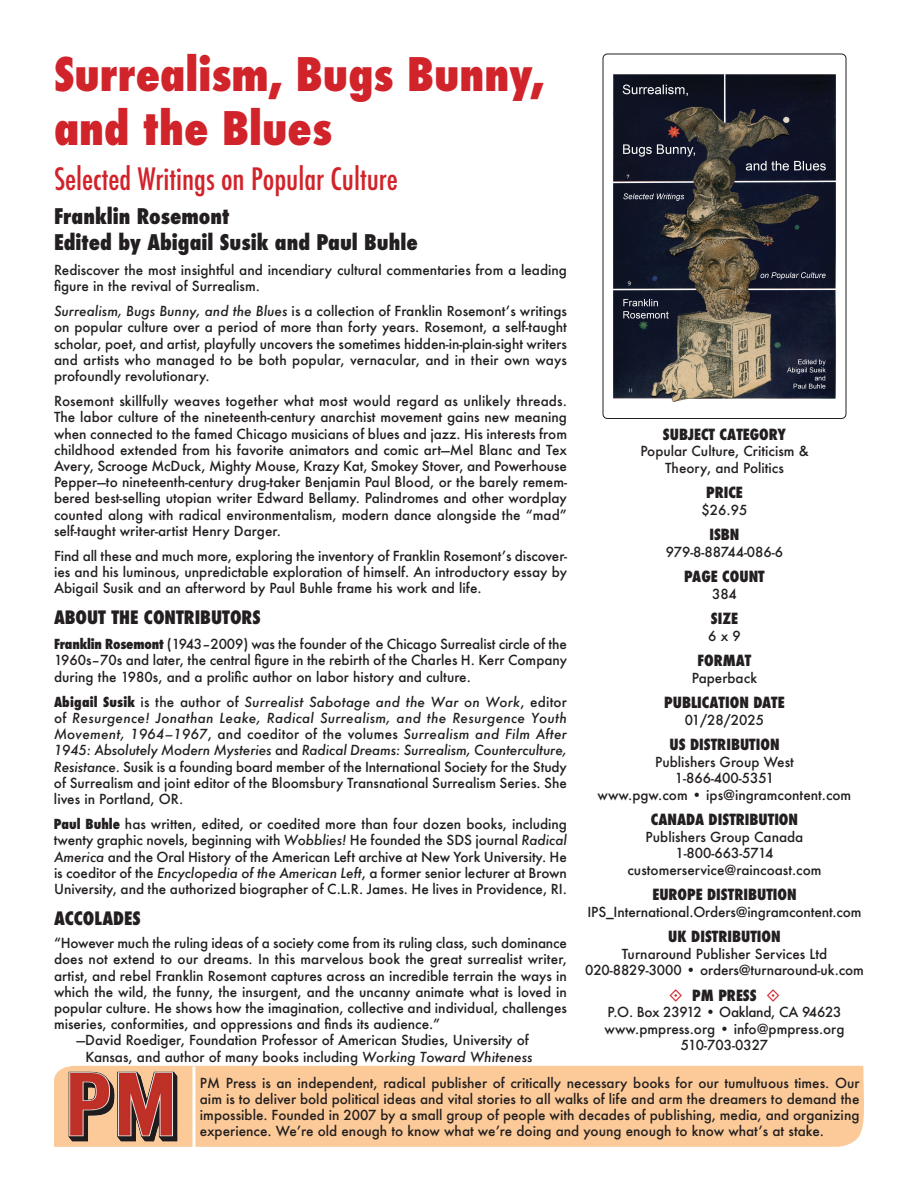
<style>
.page{position:relative;width:918px;height:1188px;background:#fff}
.page>*{position:absolute;margin:0;border:0;box-sizing:border-box;transform-origin:0 0}
.t1{font:800 condensed 45px/54px "Futura";color:#d1232a}
.t2{font:500 condensed 30px "Futura";color:#d1232a}
.t3{font:800 condensed 21px/25.2px "Futura";color:#231f20}
.t4{font:800 condensed 18px "Futura";color:#231f20}
.t5{font:800 condensed 15px "Futura";color:#231f20}
.t6{font:500 13.5px/16.2px "Futura";color:#231f20;text-align:justify}
.t7{font:italic 500 13.5px/16.2px "Futura";letter-spacing:-.01em;color:#231f20;text-align:justify}
.s1{font-style:italic}
.s2{font-weight:800;font-stretch:condensed}
.s3{font-weight:800;font-style:normal;font-stretch:condensed}
.s4{font-style:normal}
</style>
<div class="page">
<div style="left:54px;top:1065px;width:810px;height:82px;background:#fcca98"></div>
<hr style="left:192px;top:1066px;width:3px;height:82px;background:#fff">
<img style="left:57px;top:1066px;width:133px;height:81px">
<img style="left:603px;top:54px;width:243px;height:364px">
<div style="left:603px;top:54px;width:243px;height:365px;border:1px solid #231f20;border-radius:4px"></div>
<h1 class="t1" style="left:54px;top:48px;width:492px">Surrealism, Bugs Bunny, and the Blues</h1>
<h2 class="t2" style="left:54px;top:160px;width:346px">Selected Writings on Popular Culture</h2>
<h3 class="t3" style="left:54px;top:204px;width:365px">Franklin Rosemont<br>Edited by Abigail Susik and Paul Buhle</h3>
<p class="t6" style="left:54px;top:261px;width:515px">Rediscover the most insightful and incendiary cultural commentaries from a leading figure in the revival of Surrealism.</p>
<p class="t6" style="left:54px;top:303px;width:515px"><span class="s1">Surrealism, Bugs Bunny, and the Blues</span> is a collection of Franklin Rosemont’s writings on popular culture over a period of more than forty years. Rosemont, a self-taught scholar, poet, and artist, playfully uncovers the sometimes hidden-in-plain-sight writers and artists who managed to be both popular, vernacular, and in their own ways profoundly revolutionary.</p>
<p class="t6" style="left:54px;top:393px;width:515px">Rosemont skillfully weaves together what most would regard as unlikely threads.<br>The labor culture of the nineteenth-century anarchist movement gains new meaning when connected to the famed Chicago musicians of blues and jazz. His interests from childhood extended from his favorite animators and comic art—Mel Blanc and Tex Avery, Scrooge McDuck, Mighty Mouse, Krazy Kat, Smokey Stover, and Powerhouse Pepper—to nineteenth-century drug-taker Benjamin Paul Blood, or the barely remem&shy;bered best-selling utopian writer Edward Bellamy. Palindromes and other wordplay counted along with radical environmentalism, modern dance alongside the “mad” self-taught writer-artist Henry Darger.</p>
<p class="t6" style="left:54px;top:548px;width:515px">Find all these and much more, exploring the inventory of Franklin Rosemont’s discover&shy;ies and his luminous, unpredictable exploration of himself. An introductory essay by Abigail Susik and an afterword by Paul Buhle frame his work and life.</p>
<h3 class="t4" style="left:54px;top:605px;width:208px">ABOUT THE CONTRIBUTORS</h3>
<p class="t6" style="left:54px;top:636px;width:515px"><span class="s2">Franklin Rosemont</span> (1943–2009) was the founder of the Chicago Surrealist circle of the 1960s–70s and later, the central figure in the rebirth of the Charles H. Kerr Company during the 1980s, and a prolific author on labor history and culture.</p>
<p class="t7" style="left:54px;top:693px;width:515px"><span class="s3">Abigail Susik</span> <span class="s4">is the author of</span> Surrealist Sabotage and the War on Work<span class="s4">, editor of</span> Resurgence! Jonathan Leake, Radical Surrealism, and the Resurgence Youth Movement, 1964–1967<span class="s4">, and coeditor of the volumes</span> Surrealism and Film After 1945: Absolutely Modern Mysteries <span class="s4">and</span> Radical Dreams: Surrealism, Counterculture, Resistance<span class="s4">. Susik is a founding board member of the International Society for the Study of Surrealism and joint editor of the Bloomsbury Transnational Surrealism Series. She lives in Portland, OR.</span></p>
<p class="t6" style="left:54px;top:816px;width:515px"><span class="s2">Paul Buhle</span> has written, edited, or coedited more than four dozen books, including twenty graphic novels, beginning with <span class="s1">Wobblies!</span> He founded the SDS journal <span class="s1">Radical America</span> and the Oral History of the American Left archive at New York University. He is coeditor of the <span class="s1">Encyclopedia of the American Left</span>, a former senior lecturer at Brown University, and the authorized biographer of C.L.R. James. He lives in Providence, RI.</p>
<h3 class="t4" style="left:54px;top:906px;width:88px">ACCOLADES</h3>
<p class="t6" style="left:54px;top:935px;width:514px">“However much the ruling ideas of a society come from its ruling class, such dominance</p>
<p class="t6" style="left:54px;top:951px;width:515px">does not extend to our dreams. In this marvelous book the great surrealist writer,</p>
<p class="t6" style="left:54px;top:967px;width:514px">artist, and rebel Franklin Rosemont captures across an incredible terrain the ways in</p>
<p class="t6" style="left:54px;top:984px;width:514px">which the wild, the funny, the insurgent, and the uncanny animate what is loved in</p>
<p class="t6" style="left:54px;top:1000px;width:514px">popular culture. He shows how the imagination, collective and individual, challenges</p>
<p class="t6" style="left:54px;top:1016px;width:388px">miseries, conformities, and oppressions and finds its audience.”</p>
<p class="t6" style="left:77px;top:1032px;width:454px">—David Roediger, Foundation Professor of American Studies, University of</p>
<p class="t6" style="left:86px;top:1048px;width:449px">Kansas, and author of many books including <span class="s1">Working Toward Whiteness</span></p>
<p class="t5" style="left:663px;top:424px;width:125px">SUBJECT CATEGORY</p>
<p class="t6" style="left:640px;top:443px;width:170px;text-align:center">Popular Culture, Criticism &amp;<br>Theory, and Politics</p>
<p class="t5" style="left:706px;top:483px;width:38px">PRICE</p>
<p class="t6" style="left:702px;top:502px;width:47px">$26.95</p>
<p class="t5" style="left:709px;top:525px;width:32px">ISBN</p>
<p class="t6" style="left:666px;top:544px;width:119px">979-8-88744-086-6</p>
<p class="t5" style="left:684px;top:567px;width:82px">PAGE COUNT</p>
<p class="t6" style="left:712px;top:586px;width:26px">384</p>
<p class="t5" style="left:711px;top:609px;width:29px">SIZE</p>
<p class="t6" style="left:708px;top:628px;width:34px">6 x 9</p>
<p class="t5" style="left:698px;top:651px;width:55px">FORMAT</p>
<p class="t6" style="left:692px;top:670px;width:67px">Paperback</p>
<p class="t5" style="left:664px;top:693px;width:122px">PUBLICATION DATE</p>
<p class="t6" style="left:685px;top:712px;width:81px">01/28/2025</p>
<p class="t5" style="left:669px;top:735px;width:112px">US DISTRIBUTION</p>
<p class="t6" style="left:598px;top:753px;width:255px;text-align:center">Publishers Group West<br>1-866-400-5351<br>www.pgw.com • ips@ingramcontent.com</p>
<p class="t5" style="left:651px;top:810px;width:149px">CANADA DISTRIBUTION</p>
<p class="t6" style="left:628px;top:828px;width:195px;text-align:center">Publishers Group Canada<br>1-800-663-5714 customerservice@raincoast.com</p>
<p class="t5" style="left:652px;top:885px;width:146px">EUROPE DISTRIBUTION</p>
<p class="t6" style="left:587px;top:904px;width:276px">IPS_International.Orders@ingramcontent.com</p>
<p class="t5" style="left:668px;top:927px;width:114px">UK DISTRIBUTION</p>
<p class="t6" style="left:585px;top:945px;width:280px;text-align:center">Turnaround Publisher Services Ltd<br>020-8829-3000 • orders@turnaround-uk.com</p>
<p class="t5" style="left:692px;top:985px;width:66px">PM PRESS</p>
<p class="t6" style="left:605px;top:1004px;width:241px;text-align:center">P.O. Box 23912 • Oakland, CA 94623 www.pmpress.org • info@pmpress.org<br>510-703-0327</p>
<p class="t6" style="left:200px;top:1074px;width:661px">PM Press is an independent, radical publisher of critically necessary books for our tumultuous times. Our aim is to deliver bold political ideas and vital stories to all walks of life and arm the dreamers to demand the impossible. Founded in 2007 by a small group of people with decades of publishing, media, and organizing experience. We’re old enough to know what we’re doing and young enough to know what’s at stake.</p>
</div>
